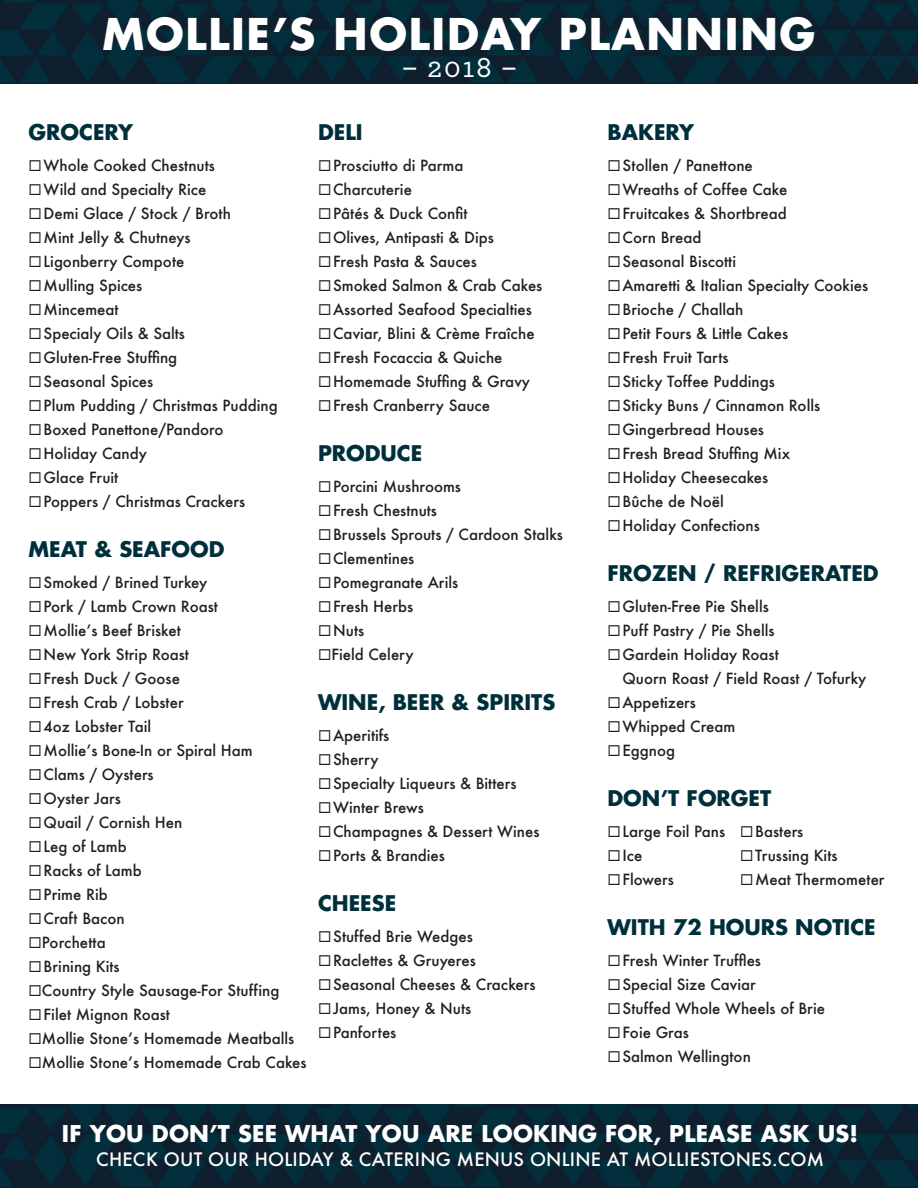
<style>
.page{position:relative;width:918px;height:1188px;background:#fff}
.page>*{position:absolute;margin:0;border:0;box-sizing:border-box;transform-origin:0 0}
.t1{font:700 42.6px "Futura";letter-spacing:.04em;color:#fff}
.t2{font:500 30px "Archer";color:#fff}
.t3{font:700 22.5px "Futura";letter-spacing:.01em;color:#fff}
.t4{font:700 21px "Futura";color:#002f3c}
.t5{font:500 18px "Futura";letter-spacing:.01em;color:#fff}
.t6{font:500 15px "Futura";color:#231f20}
</style>
<div class="page">
<img style="left:0;top:0;width:832px;height:83px">
<img style="left:832px;top:0;width:86px;height:83px">
<img style="left:0;top:1105px;width:796px;height:83px">
<img style="left:796px;top:1105px;width:122px;height:83px">
<p class="t1" style="left:103px;top:5px;width:714px">MOLLIE’S HOLIDAY PLANNING</p>
<p class="t2" style="left:403px;top:45px;width:115px">– 2018 –</p>
<p class="t4" style="left:29px;top:118px;width:106px">GROCERY</p>
<p class="t6" style="left:29px;top:155px;width:188px">◻Whole Cooked Chestnuts</p>
<p class="t6" style="left:29px;top:179px;width:179px">◻Wild and Specialty Rice</p>
<p class="t6" style="left:29px;top:203px;width:204px">◻Demi Glace / Stock / Broth</p>
<p class="t6" style="left:29px;top:227px;width:164px">◻Mint Jelly &amp; Chutneys</p>
<p class="t6" style="left:29px;top:251px;width:157px">◻Ligonberry Compote</p>
<p class="t6" style="left:29px;top:275px;width:115px">◻Mulling Spices</p>
<p class="t6" style="left:29px;top:299px;width:92px">◻Mincemeat</p>
<p class="t6" style="left:29px;top:323px;width:158px">◻Specialy Oils &amp; Salts</p>
<p class="t6" style="left:29px;top:347px;width:150px">◻Gluten-Free Stuffing</p>
<p class="t6" style="left:29px;top:371px;width:126px">◻Seasonal Spices</p>
<p class="t6" style="left:29px;top:395px;width:251px">◻Plum Pudding / Christmas Pudding</p>
<p class="t6" style="left:29px;top:419px;width:196px">◻Boxed Panettone/Pandoro</p>
<p class="t6" style="left:29px;top:443px;width:120px">◻Holiday Candy</p>
<p class="t6" style="left:29px;top:467px;width:91px">◻Glace Fruit</p>
<p class="t6" style="left:29px;top:491px;width:218px">◻Poppers / Christmas Crackers</p>
<p class="t4" style="left:29px;top:535px;width:198px">MEAT &amp; SEAFOOD</p>
<p class="t6" style="left:29px;top:572px;width:180px">◻Smoked / Brined Turkey</p>
<p class="t6" style="left:29px;top:596px;width:191px">◻Pork / Lamb Crown Roast</p>
<p class="t6" style="left:29px;top:620px;width:154px">◻Mollie’s Beef Brisket</p>
<p class="t6" style="left:29px;top:644px;width:162px">◻New York Strip Roast</p>
<p class="t6" style="left:29px;top:668px;width:153px">◻Fresh Duck / Goose</p>
<p class="t6" style="left:29px;top:692px;width:157px">◻Fresh Crab / Lobster</p>
<p class="t6" style="left:29px;top:716px;width:124px">◻4oz Lobster Tail</p>
<p class="t6" style="left:29px;top:740px;width:225px">◻Mollie’s Bone-In or Spiral Ham</p>
<p class="t6" style="left:29px;top:764px;width:127px">◻Clams / Oysters</p>
<p class="t6" style="left:29px;top:788px;width:94px">◻Oyster Jars</p>
<p class="t6" style="left:29px;top:812px;width:155px">◻Quail / Cornish Hen</p>
<p class="t6" style="left:29px;top:836px;width:100px">◻Leg of Lamb</p>
<p class="t6" style="left:29px;top:860px;width:115px">◻Racks of Lamb</p>
<p class="t6" style="left:29px;top:884px;width:81px">◻Prime Rib</p>
<p class="t6" style="left:29px;top:908px;width:97px">◻Craft Bacon</p>
<p class="t6" style="left:29px;top:932px;width:79px">◻Porchetta</p>
<p class="t6" style="left:29px;top:956px;width:93px">◻Brining Kits</p>
<p class="t6" style="left:29px;top:980px;width:252px">◻Country Style Sausage-For Stuffing</p>
<p class="t6" style="left:29px;top:1004px;width:143px">◻Filet Mignon Roast</p>
<p class="t6" style="left:29px;top:1028px;width:267px">◻Mollie Stone’s Homemade Meatballs</p>
<p class="t6" style="left:29px;top:1052px;width:280px">◻Mollie Stone’s Homemade Crab Cakes</p>
<p class="t4" style="left:318px;top:118px;width:46px">DELI</p>
<p class="t6" style="left:318px;top:155px;width:147px">◻Prosciutto di Parma</p>
<p class="t6" style="left:318px;top:179px;width:95px">◻Charcuterie</p>
<p class="t6" style="left:318px;top:203px;width:151px">◻Pâtés &amp; Duck Confit</p>
<p class="t6" style="left:318px;top:227px;width:177px">◻Olives, Antipasti &amp; Dips</p>
<p class="t6" style="left:318px;top:251px;width:160px">◻Fresh Pasta &amp; Sauces</p>
<p class="t6" style="left:318px;top:275px;width:226px">◻Smoked Salmon &amp; Crab Cakes</p>
<p class="t6" style="left:318px;top:299px;width:215px">◻Assorted Seafood Specialties</p>
<p class="t6" style="left:318px;top:323px;width:218px">◻Caviar, Blini &amp; Crème Fraîche</p>
<p class="t6" style="left:318px;top:347px;width:186px">◻Fresh Focaccia &amp; Quiche</p>
<p class="t6" style="left:318px;top:371px;width:214px">◻Homemade Stuffing &amp; Gravy</p>
<p class="t6" style="left:318px;top:395px;width:174px">◻Fresh Cranberry Sauce</p>
<p class="t4" style="left:318px;top:439px;width:106px">PRODUCE</p>
<p class="t6" style="left:318px;top:476px;width:145px">◻Porcini Mushrooms</p>
<p class="t6" style="left:318px;top:500px;width:121px">◻Fresh Chestnuts</p>
<p class="t6" style="left:318px;top:524px;width:246px">◻Brussels Sprouts / Cardoon Stalks</p>
<p class="t6" style="left:318px;top:548px;width:98px">◻Clementines</p>
<p class="t6" style="left:318px;top:572px;width:142px">◻Pomegranate Arils</p>
<p class="t6" style="left:318px;top:596px;width:97px">◻Fresh Herbs</p>
<p class="t6" style="left:318px;top:620px;width:48px">◻Nuts</p>
<p class="t6" style="left:318px;top:644px;width:97px">◻Field Celery</p>
<p class="t4" style="left:318px;top:688px;width:239px">WINE, BEER &amp; SPIRITS</p>
<p class="t6" style="left:318px;top:725px;width:73px">◻Aperitifs</p>
<p class="t6" style="left:318px;top:749px;width:62px">◻Sherry</p>
<p class="t6" style="left:318px;top:773px;width:200px">◻Specialty Liqueurs &amp; Bitters</p>
<p class="t6" style="left:318px;top:797px;width:107px">◻Winter Brews</p>
<p class="t6" style="left:318px;top:821px;width:223px">◻Champagnes &amp; Dessert Wines</p>
<p class="t6" style="left:318px;top:845px;width:128px">◻Ports &amp; Brandies</p>
<p class="t4" style="left:318px;top:889px;width:80px">CHEESE</p>
<p class="t6" style="left:318px;top:926px;width:156px">◻Stuffed Brie Wedges</p>
<p class="t6" style="left:318px;top:950px;width:159px">◻Raclettes &amp; Gruyeres</p>
<p class="t6" style="left:318px;top:974px;width:219px">◻Seasonal Cheeses &amp; Crackers</p>
<p class="t6" style="left:318px;top:998px;width:155px">◻Jams, Honey &amp; Nuts</p>
<p class="t6" style="left:318px;top:1022px;width:80px">◻Panfortes</p>
<p class="t4" style="left:608px;top:118px;width:88px">BAKERY</p>
<p class="t6" style="left:608px;top:155px;width:147px">◻Stollen / Panettone</p>
<p class="t6" style="left:608px;top:179px;width:181px">◻Wreaths of Coffee Cake</p>
<p class="t6" style="left:608px;top:203px;width:181px">◻Fruitcakes &amp; Shortbread</p>
<p class="t6" style="left:608px;top:227px;width:95px">◻Corn Bread</p>
<p class="t6" style="left:608px;top:251px;width:130px">◻Seasonal Biscotti</p>
<p class="t6" style="left:608px;top:275px;width:262px">◻Amaretti &amp; Italian Specialty Cookies</p>
<p class="t6" style="left:608px;top:299px;width:137px">◻Brioche / Challah</p>
<p class="t6" style="left:608px;top:323px;width:182px">◻Petit Fours &amp; Little Cakes</p>
<p class="t6" style="left:608px;top:347px;width:123px">◻Fresh Fruit Tarts</p>
<p class="t6" style="left:608px;top:371px;width:169px">◻Sticky Toffee Puddings</p>
<p class="t6" style="left:608px;top:395px;width:214px">◻Sticky Buns / Cinnamon Rolls</p>
<p class="t6" style="left:608px;top:419px;width:158px">◻Gingerbread Houses</p>
<p class="t6" style="left:608px;top:443px;width:184px">◻Fresh Bread Stuffing Mix</p>
<p class="t6" style="left:608px;top:467px;width:162px">◻Holiday Cheesecakes</p>
<p class="t6" style="left:608px;top:491px;width:118px">◻Bûche de Noël</p>
<p class="t6" style="left:608px;top:515px;width:154px">◻Holiday Confections</p>
<p class="t4" style="left:608px;top:559px;width:273px">FROZEN / REFRIGERATED</p>
<p class="t6" style="left:608px;top:596px;width:163px">◻Gluten-Free Pie Shells</p>
<p class="t6" style="left:608px;top:620px;width:169px">◻Puff Pastry / Pie Shells</p>
<p class="t6" style="left:608px;top:644px;width:173px">◻Gardein Holiday Roast</p>
<p class="t6" style="left:622px;top:668px;width:245px">Quorn Roast / Field Roast / Tofurky</p>
<p class="t6" style="left:608px;top:692px;width:90px">◻Appetizers</p>
<p class="t6" style="left:608px;top:716px;width:129px">◻Whipped Cream</p>
<p class="t6" style="left:608px;top:740px;width:69px">◻Eggnog</p>
<p class="t4" style="left:608px;top:784px;width:165px">DON’T FORGET</p>
<p class="t6" style="left:608px;top:821px;width:119px">◻Large Foil Pans</p>
<p class="t6" style="left:608px;top:845px;width:36px">◻Ice</p>
<p class="t6" style="left:608px;top:869px;width:68px">◻Flowers</p>
<p class="t4" style="left:608px;top:913px;width:270px">WITH 72 HOURS NOTICE</p>
<p class="t6" style="left:608px;top:950px;width:155px">◻Fresh Winter Truffles</p>
<p class="t6" style="left:608px;top:974px;width:150px">◻Special Size Caviar</p>
<p class="t6" style="left:608px;top:998px;width:219px">◻Stuffed Whole Wheels of Brie</p>
<p class="t6" style="left:608px;top:1022px;width:83px">◻Foie Gras</p>
<p class="t6" style="left:608px;top:1046px;width:145px">◻Salmon Wellington</p>
<p class="t6" style="left:740px;top:821px;width:65px">◻Basters</p>
<p class="t6" style="left:740px;top:845px;width:99px">◻Trussing Kits</p>
<p class="t6" style="left:740px;top:869px;width:146px">◻Meat Thermometer</p>
<p class="t3" style="left:62px;top:1118px;width:798px">IF YOU DON’T SEE WHAT YOU ARE LOOKING FOR, PLEASE ASK US!</p>
<p class="t5" style="left:96px;top:1147px;width:730px">CHECK OUT OUR HOLIDAY &amp; CATERING MENUS ONLINE AT MOLLIESTONES.COM</p>
</div>
